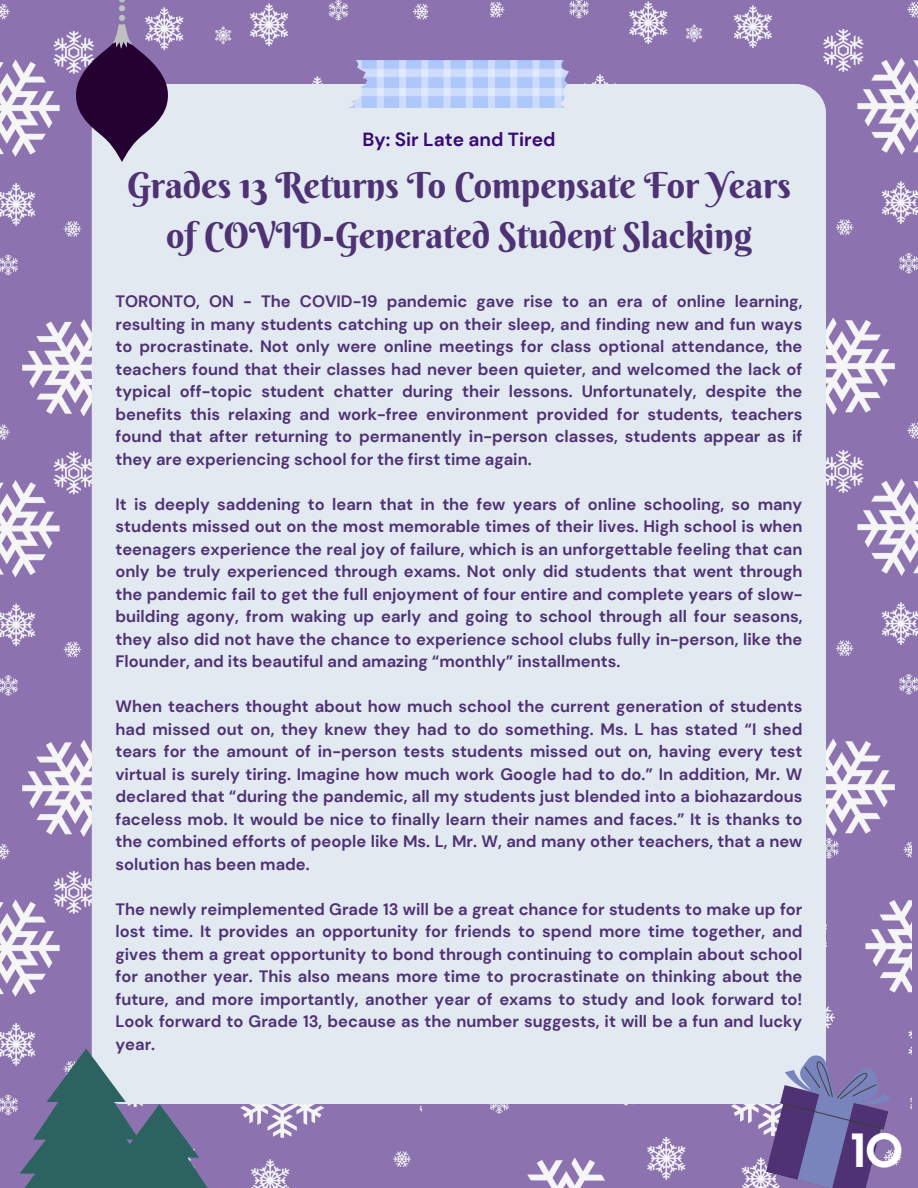
<style>
.page{position:relative;width:918px;height:1188px;background:#fff}
.page>*{position:absolute;margin:0;border:0;box-sizing:border-box;transform-origin:0 0}
.t1{font:45px "Sifonn Basic";color:#fff}
.t2{font:35.7px/49.7px "Berkshire Swash";color:#4e3274;text-align:center}
.t3{font:700 19.05px "DM Sans";color:#380b74}
.t4{font:700 16.5px/22.5px "DM Sans";color:#4e3274;text-align:justify}
</style>
<div class="page">
<img style="left:0;top:0;width:428px;height:840px">
<img style="left:0;top:840px;width:421px;height:348px">
<img style="left:491px;top:0;width:427px;height:839px">
<img style="left:491px;top:839px;width:421px;height:349px">
<div style="left:92px;top:84px;width:734px;height:1020px;background:#e2e9f1;border-radius:30px"></div>
<img style="left:349px;top:60px;width:220px;height:48px">
<svg style="left:13px;top:1048px;width:220px;height:140px"></svg>
<svg style="left:760px;top:1049px;width:138px;height:139px;background:#8074a8"></svg>
<svg style="left:75px;top:0;width:94px;height:162px;background:#6e5582"></svg>
<p class="t3" style="left:362px;top:127px;width:195px">By: Sir Late and Tired</p>
<p class="t2" style="left:127px;top:161px;width:665px">Grades 13 Returns To Compensate For Years of COVID-Generated Student Slacking</p>
<p class="t4" style="left:115px;top:291px;width:689px">TORONTO, ON - The COVID-19 pandemic gave rise to an era of online learning, resulting in many students catching up on their sleep, and finding new and fun ways to procrastinate. Not only were online meetings for class optional attendance, the teachers found that their classes had never been quieter, and welcomed the lack of typical off-topic student chatter during their lessons. Unfortunately, despite the benefits this relaxing and work-free environment provided for students, teachers found that after returning to permanently in-person classes, students appear as if they are experiencing school for the first time again.</p>
<p class="t4" style="left:115px;top:493px;width:689px">It is deeply saddening to learn that in the few years of online schooling, so many students missed out on the most memorable times of their lives. High school is when teenagers experience the real joy of failure, which is an unforgettable feeling that can only be truly experienced through exams. Not only did students that went through the pandemic fail to get the full enjoyment of four entire and complete years of slow&shy;building agony, from waking up early and going to school through all four seasons, they also did not have the chance to experience school clubs fully in-person, like the Flounder, and its beautiful and amazing “monthly” installments.</p>
<p class="t4" style="left:115px;top:696px;width:689px">When teachers thought about how much school the current generation of students had missed out on, they knew they had to do something. Ms. L has stated “I shed tears for the amount of in-person tests students missed out on, having every test virtual is surely tiring. Imagine how much work Google had to do.” In addition, Mr. W declared that “during the pandemic, all my students just blended into a biohazardous faceless mob. It would be nice to finally learn their names and faces.” It is thanks to the combined efforts of people like Ms. L, Mr. W, and many other teachers, that a new solution has been made.</p>
<p class="t4" style="left:115px;top:898px;width:689px">The newly reimplemented Grade 13 will be a great chance for students to make up for lost time. It provides an opportunity for friends to spend more time together, and gives them a great opportunity to bond through continuing to complain about school for another year. This also means more time to procrastinate on thinking about the future, and more importantly, another year of exams to study and look forward to!<br>Look forward to Grade 13, because as the number suggests, it will be a fun and lucky year.</p>
<p class="t1" style="left:851px;top:1133px;width:54px">10</p>
</div>
